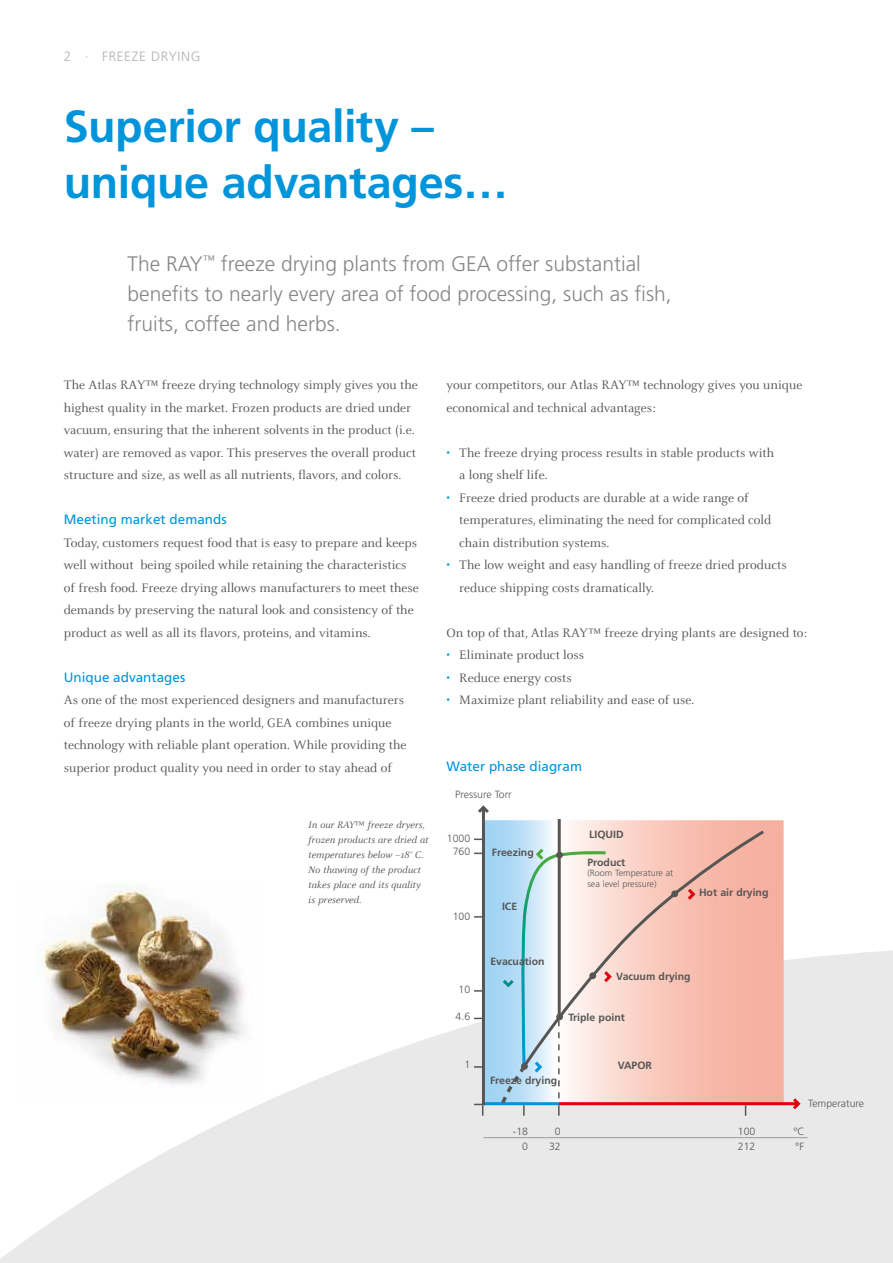
<style>
.page{position:relative;width:893px;height:1263px;background:#fff}
.page>*{position:absolute;margin:0;border:0;box-sizing:border-box;transform-origin:0 0}
.t1{font:700 45px/56.2px "Frutiger LT Pro";letter-spacing:-.01em;color:#0095db}
.t2{font:300 21px/30px "Frutiger LT Pro";color:#868786}
.t3{font:13.5px/22.5px "Celeste OT";color:#565655}
.t4{font:13.5px "Frutiger LT Pro";color:#0095db}
.t5{font:300 13.5px "Frutiger LT Pro";letter-spacing:.05em;color:#b1b2b3}
.t6{font:italic 10.5px/15px "Celeste OT";color:#565655}
.t7{font:700 10.5px "Frutiger LT Pro";color:#565655}
.t8{font:300 10.5px/13.5px "Frutiger LT Pro";color:#565655;text-align:center}
.t9{font:300 9px/10.5px "Frutiger LT Pro";color:#565655}
.s1{color:#0095db}
</style>
<div class="page">
<svg style="left:0;top:895px;width:893px;height:368px;fill:#e9e9e9"></svg>
<svg style="left:485px;top:820px;width:299px;height:282px;background:#e1c3c1"></svg>
<hr style="left:559px;top:1102px;width:238px;height:3px;background:#e3000b">
<hr style="left:482px;top:1102px;width:77px;height:3px;background:#0095db">
<hr style="left:558px;top:819px;width:3px;height:198px;background:#565655">
<svg style="left:790px;top:1095px;width:13px;height:17px"></svg>
<hr style="left:482px;top:808px;width:3px;height:297px;background:#565655">
<svg style="left:478px;top:805px;width:11px;height:8px"></svg>
<svg style="left:521px;top:830px;width:243px;height:240px;background:#f4c1b4"></svg>
<svg style="left:474px;top:838px;width:8px;height:2px"></svg>
<svg style="left:474px;top:852px;width:8px;height:2px"></svg>
<svg style="left:474px;top:916px;width:8px;height:2px"></svg>
<svg style="left:474px;top:990px;width:8px;height:2px"></svg>
<svg style="left:474px;top:1066px;width:8px;height:2px"></svg>
<svg style="left:499px;top:845px;width:115px;height:271px"></svg>
<svg style="left:474px;top:1104px;width:10px;height:12px"></svg>
<hr style="left:483px;top:1137px;width:324px;height:1px;background:#9c9c9d">
<p class="t5" style="left:64px;top:49px;width:138px">2 · FREEZE DRYING</p>
<h1 class="t1" style="left:64px;top:98px;width:446px">Superior quality – unique advantages…</h1>
<h2 class="t2" style="left:128px;top:249px;width:546px">The RAY<sup>™</sup> freeze drying plants from GEA offer substantial benefits to nearly every area of food processing, such as fish, fruits, coffee and herbs.</h2>
<p class="t3" style="left:64px;top:374px;width:356px">The Atlas RAY™ freeze drying technology simply gives you the highest quality in the market. Frozen products are dried under vacuum, ensuring that the inherent solvents in the product (i.e. water) are removed as vapor. This preserves the overall product structure and size, as well as all nutrients, flavors, and colors.</p>
<p class="t4" style="left:64px;top:511px;width:164px">Meeting market demands</p>
<p class="t3" style="left:64px;top:531px;width:356px">Today, customers request food that is easy to prepare and keeps well without being spoiled while retaining the characteristics of fresh food. Freeze drying allows manufacturers to meet these demands by preserving the natural look and consistency of the product as well as all its flavors, proteins, and vitamins.</p>
<p class="t4" style="left:64px;top:669px;width:123px">Unique advantages</p>
<p class="t3" style="left:64px;top:689px;width:344px">As one of the most experienced designers and manufacturers of freeze drying plants in the world, GEA combines unique technology with reliable plant operation. While providing the superior product quality you need in order to stay ahead of</p>
<p class="t6" style="left:308px;top:817px;width:122px">In our RAY™ freeze dryers, frozen products are dried at temperatures below –18° C.<br>No thawing of the product takes place and its quality is preserved.</p>
<p class="t3" style="left:446px;top:374px;width:357px">your competitors, our Atlas RAY™ technology gives you unique economical and technical advantages:</p>
<p class="t3" style="left:459px;top:441px;width:316px;text-indent:-13px"><span class="s1">•</span> The freeze drying process results in stable products with a long shelf life.</p>
<p class="t3" style="left:459px;top:486px;width:314px;text-indent:-13px"><span class="s1">•</span> Freeze dried products are durable at a wide range of temperatures, eliminating the need for complicated cold chain distribution systems.</p>
<p class="t3" style="left:459px;top:554px;width:329px;text-indent:-13px"><span class="s1">•</span> The low weight and easy handling of freeze dried products reduce shipping costs dramatically.</p>
<p class="t3" style="left:446px;top:621px;width:363px">On top of that, Atlas RAY™ freeze drying plants are designed to:</p>
<p class="t3" style="left:446px;top:644px;width:139px"><span class="s1">•</span> Eliminate product loss</p>
<p class="t3" style="left:446px;top:666px;width:127px"><span class="s1">•</span> Reduce energy costs</p>
<p class="t3" style="left:446px;top:689px;width:249px"><span class="s1">•</span> Maximize plant reliability and ease of use.</p>
<p class="t4" style="left:446px;top:759px;width:137px">Water phase diagram</p>
<p class="t8" style="left:455px;top:787px;width:58px">Pressure Torr</p>
<p class="t8" style="left:447px;top:831px;width:25px">1000<br>760</p>
<p class="t8" style="left:453px;top:909px;width:19px">100</p>
<p class="t8" style="left:458px;top:983px;width:13px">10</p>
<p class="t8" style="left:456px;top:1010px;width:16px">4.6</p>
<p class="t7" style="left:492px;top:846px;width:43px">Freezing</p>
<p class="t7" style="left:502px;top:900px;width:17px">ICE</p>
<p class="t7" style="left:490px;top:955px;width:56px">Evacuation</p>
<p class="t7" style="left:589px;top:828px;width:36px">LIQUID</p>
<p class="t7" style="left:587px;top:856px;width:39px">Product</p>
<p class="t9" style="left:587px;top:868px;width:87px">(Room Temperature at sea level pressure)</p>
<p class="t7" style="left:699px;top:886px;width:71px">Hot air drying</p>
<p class="t7" style="left:616px;top:970px;width:76px">Vacuum drying</p>
<p class="t7" style="left:568px;top:1011px;width:58px">Triple point</p>
<p class="t8" style="left:464px;top:1058px;width:7px">1</p>
<p class="t7" style="left:490px;top:1074px;width:69px">Freeze drying</p>
<p class="t7" style="left:618px;top:1059px;width:36px">VAPOR</p>
<p class="t8" style="left:808px;top:1097px;width:57px">Temperature</p>
<p class="t8" style="left:513px;top:1125px;width:17px">-18</p>
<p class="t8" style="left:555px;top:1125px;width:7px">0</p>
<p class="t8" style="left:738px;top:1125px;width:19px">100</p>
<p class="t8" style="left:793px;top:1125px;width:13px">°C</p>
<p class="t8" style="left:522px;top:1140px;width:7px">0</p>
<p class="t8" style="left:549px;top:1140px;width:13px">32</p>
<p class="t8" style="left:738px;top:1140px;width:19px">212</p>
<p class="t8" style="left:795px;top:1140px;width:10px">°F</p>
</div>
